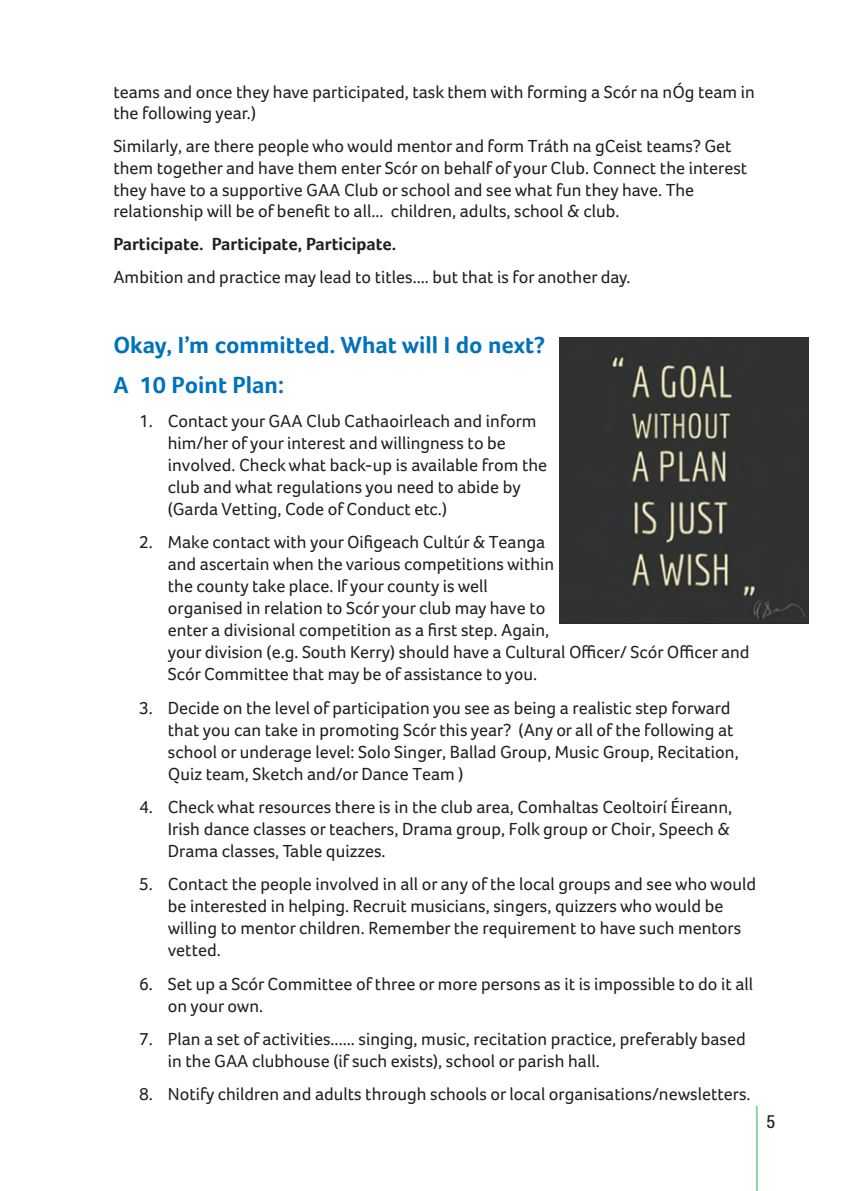
<style>
.page{position:relative;width:842px;height:1191px;background:#fff}
.page>*{position:absolute;margin:0;border:0;box-sizing:border-box;transform-origin:0 0}
.t1{font:700 24px/40.2px "Foco";color:#0072bc}
.t2{font:18px/22px "Foco";color:#231f20}
.t3{font:700 18px "Foco";color:#231f20}
.t4{font:condensed 18px "Roboto";color:#231f20}
</style>
<div class="page">
<hr style="left:756px;top:1106px;width:1px;height:85px;background:#2ab14a">
<img style="left:559px;top:337px;width:249px;height:287px">
<p class="t2" style="left:113px;top:81px;width:643px">teams and once they have participated, task them with forming a Scór na nÓg team in the following year.)</p>
<p class="t2" style="left:113px;top:135px;width:635px">Similarly, are there people who would mentor and form Tráth na gCeist teams? Get them together and have them enter Scór on behalf of your Club. Connect the interest they have to a supportive GAA Club or school and see what fun they have. The relationship will be of benefit to all... children, adults, school &amp; club.</p>
<p class="t3" style="left:113px;top:233px;width:284px">participate. participate, participate.</p>
<p class="t2" style="left:113px;top:266px;width:519px">Ambition and practice may lead to titles.... but that is for another day.</p>
<h1 class="t1" style="left:113px;top:325px;width:433px">Okay, I’m committed. What will I do next?<br>A 10 point plan:</h1>
<p class="t2" style="left:168px;top:409px;width:381px;text-indent:-29px">1. Contact your GAA Club Cathaoirleach and inform him/her of your interest and willingness to be involved. Check what back-up is available from the club and what regulations you need to abide by (Garda Vetting, Code of Conduct etc.)</p>
<p class="t2" style="left:168px;top:531px;width:583px;text-indent:-29px">2. Make contact with your Oifigeach Cultúr &amp; Teanga<br>and ascertain when the various competitions within<br>the county take place. If your county is well<br>organised in relation to Scór your club may have to<br>enter a divisional competition as a first step. Again,<br>your division (e.g. South Kerry) should have a Cultural Officer/ Scór Officer and Scór Committee that may be of assistance to you.</p>
<p class="t2" style="left:168px;top:696px;width:572px;text-indent:-29px">3. Decide on the level of participation you see as being a realistic step forward that you can take in promoting Scór this year? (Any or all of the following at school or underage level: Solo Singer, Ballad Group, Music Group, Recitation, Quiz team, Sketch and/or Dance Team )</p>
<p class="t2" style="left:168px;top:795px;width:566px;text-align:justify;text-indent:-29px">4. Check what resources there is in the club area, Comhaltas Ceoltoirí Éireann, Irish dance classes or teachers, Drama group, Folk group or Choir, Speech &amp; Drama classes, Table quizzes.</p>
<p class="t2" style="left:168px;top:873px;width:590px;text-indent:-29px">5. Contact the people involved in all or any of the local groups and see who would be interested in helping. Recruit musicians, singers, quizzers who would be willing to mentor children. Remember the requirement to have such mentors vetted.</p>
<p class="t2" style="left:168px;top:972px;width:587px;text-indent:-29px">6. Set up a Scór Committee of three or more persons as it is impossible to do it all on your own.</p>
<p class="t2" style="left:168px;top:1027px;width:579px;text-indent:-29px">7. Plan a set of activities...... singing, music, recitation practice, preferably based in the GAA clubhouse (if such exists), school or parish hall.</p>
<p class="t2" style="left:139px;top:1083px;width:613px">8. Notify children and adults through schools or local organisations/newsletters.</p>
<p class="t4" style="left:766px;top:1111px;width:11px">5</p>
</div>
